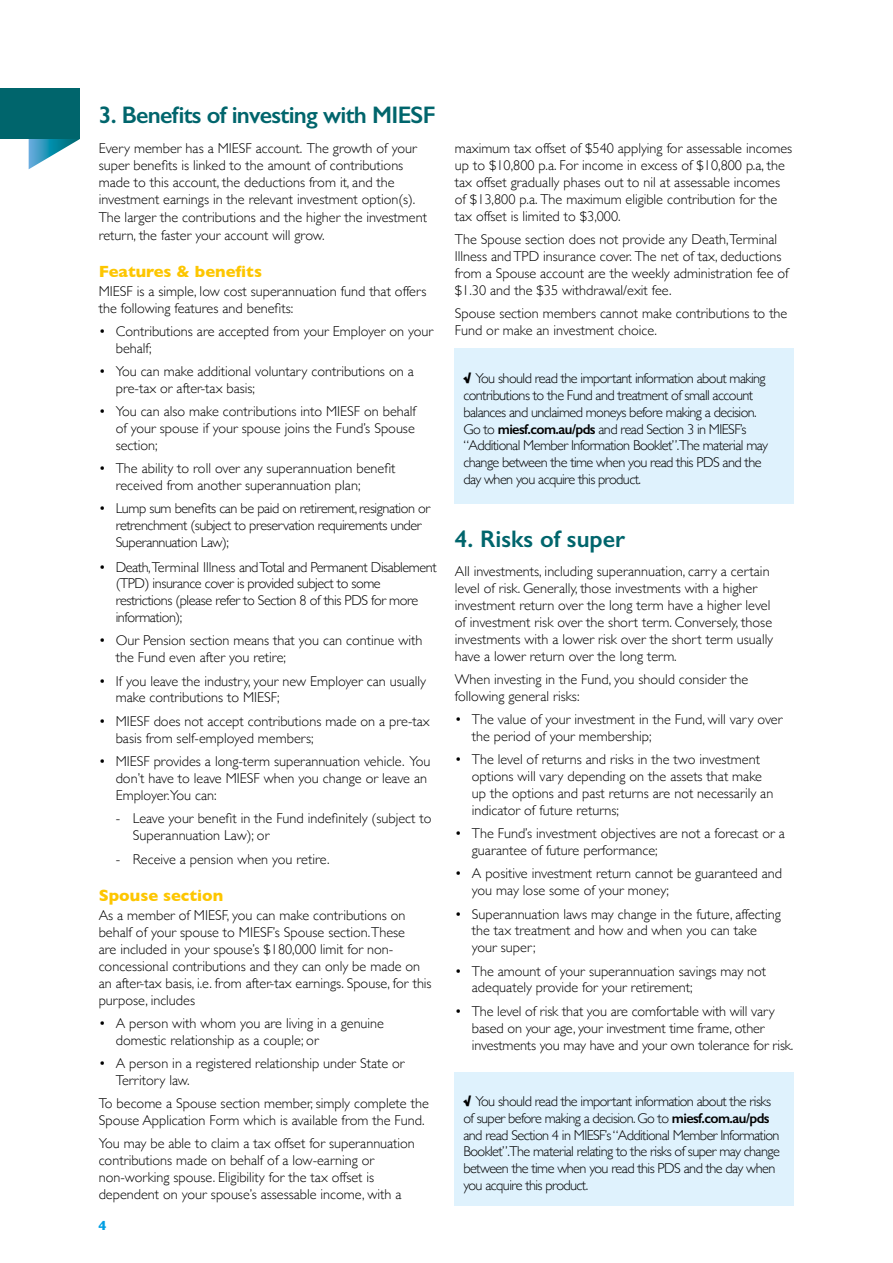
<style>
.page{position:relative;width:893px;height:1263px;background:#fff}
.page>*{position:absolute;margin:0;border:0;box-sizing:border-box;transform-origin:0 0}
.t1{font:600 24px "Gill Sans";letter-spacing:-.03em;color:#00656c}
.t2{font:600 24px "Gill Sans";color:#00656c}
.t3{font:700 16.5px "Gill Sans";color:#fdc600}
.t4{font:300 14.25px/16.8px "Gill Sans";color:#000}
.t5{font:300 14.25px/16.8px "Gill Sans";letter-spacing:-.04em;color:#000}
.t6{font:300 14.25px/16.8px "Gill Sans";letter-spacing:-.03em;color:#000}
.t7{font:700 13.5px "Gill Sans";color:#009fe3}
.s1{font-weight:800}
.s2{font-weight:600}
</style>
<div class="page">
<div style="left:455px;top:1071px;width:339px;height:134px;background:#dff2fd"></div>
<div style="left:455px;top:349px;width:339px;height:155px;background:#dff2fd"></div>
<svg style="left:29px;top:139px;width:51px;height:30px"></svg>
<div style="left:0;top:88px;width:80px;height:51px;background:#00656c"></div>
<h1 class="t1" style="left:99px;top:100px;width:338px">3. Benefits of investing with MIESF</h1>
<p class="t4" style="left:99px;top:139px;width:330px;line-height:17.4px">Every member has a MIESF account. The growth of your super benefits is linked to the amount of contributions made to this account, the deductions from it, and the investment earnings in the relevant investment option(s).<br>The larger the contributions and the higher the investment return, the faster your account will grow.</p>
<p class="t3" style="left:99px;top:258px;width:165px">Features &amp; benefits</p>
<p class="t4" style="left:99px;top:282px;width:329px">MIESF is a simple, low cost superannuation fund that offers the following features and benefits:</p>
<p class="t4" style="left:116px;top:322px;width:319px;text-indent:-17px">• Contributions are accepted from your Employer on your behalf;</p>
<p class="t4" style="left:116px;top:362px;width:299px;text-indent:-17px">• You can make additional voluntary contributions on a pre-tax or after-tax basis;</p>
<p class="t4" style="left:116px;top:402px;width:302px;text-align:justify;text-indent:-17px">• You can also make contributions into MIESF on behalf of your spouse if your spouse joins the Fund’s Spouse section;</p>
<p class="t4" style="left:116px;top:459px;width:281px;text-indent:-17px">• The ability to roll over any superannuation benefit received from another superannuation plan;</p>
<p class="t6" style="left:116px;top:500px;width:316px;text-indent:-17px">• Lump sum benefits can be paid on retirement, resignation or retrenchment (subject to preservation requirements under<br>Superannuation Law);</p>
<p class="t6" style="left:116px;top:558px;width:322px;text-indent:-17px">• Death,Terminal Illness and Total and Permanent Disablement (TPD) insurance cover is provided subject to some restrictions (please refer to Section 8 of this PDS for more information);</p>
<p class="t4" style="left:116px;top:632px;width:308px;text-indent:-17px">• Our Pension section means that you can continue with the Fund even after you retire;</p>
<p class="t4" style="left:116px;top:672px;width:312px;text-indent:-17px">• If you leave the industry, your new Employer can usually make contributions to MIESF;</p>
<p class="t4" style="left:116px;top:712px;width:315px;text-indent:-17px">• MIESF does not accept contributions made on a pre-tax basis from self-employed members;</p>
<p class="t4" style="left:116px;top:752px;width:316px;text-indent:-17px">• MIESF provides a long-term superannuation vehicle. You don’t have to leave MIESF when you change or leave an<br>Employer.You can:</p>
<p class="t4" style="left:133px;top:809px;width:300px;text-indent:-17px">- Leave your benefit in the Fund indefinitely (subject to<br>Superannuation Law); or</p>
<p class="t4" style="left:116px;top:850px;width:215px">- Receive a pension when you retire.</p>
<p class="t3" style="left:99px;top:882px;width:126px">Spouse section</p>
<p class="t4" style="left:99px;top:906px;width:334px">As a member of MIESF, you can make contributions on behalf of your spouse to MIESF’s Spouse section.These<br>are included in your spouse’s $180,000 limit for non&shy;concessional contributions and they can only be made on an after-tax basis, i.e. from after-tax earnings. Spouse, for this purpose, includes</p>
<p class="t4" style="left:116px;top:1014px;width:270px;text-indent:-17px">• A person with whom you are living in a genuine domestic relationship as a couple; or</p>
<p class="t4" style="left:116px;top:1054px;width:290px;text-indent:-17px">• A person in a registered relationship under State or<br>Territory law.</p>
<p class="t4" style="left:99px;top:1094px;width:332px">To become a Spouse section member, simply complete the<br>Spouse Application Form which is available from the Fund.</p>
<p class="t4" style="left:99px;top:1134px;width:318px">You may be able to claim a tax offset for superannuation contributions made on behalf of a low-earning or non-working spouse. Eligibility for the tax offset is dependent on your spouse’s assessable income, with a</p>
<p class="t7" style="left:99px;top:1214px;width:10px">4</p>
<p class="t4" style="left:455px;top:140px;width:339px">maximum tax offset of $540 applying for assessable incomes up to $10,800 p.a. For income in excess of $10,800 p.a, the tax offset gradually phases out to nil at assessable incomes of $13,800 p.a. The maximum eligible contribution for the tax offset is limited to $3,000.</p>
<p class="t4" style="left:455px;top:230px;width:335px">The Spouse section does not provide any Death,Terminal Illness and TPD insurance cover. The net of tax, deductions from a Spouse account are the weekly administration fee of $1.30 and the $35 withdrawal/exit fee.</p>
<p class="t4" style="left:455px;top:304px;width:334px">Spouse section members cannot make contributions to the<br>Fund or make an investment choice.</p>
<p class="t5" style="left:463px;top:369px;width:306px"><span class="s1">√</span> You should read the important information about making contributions to the Fund and treatment of small account balances and unclaimed moneys before making a decision.<br>Go to <span class="s2">miesf.com.au/pds</span> and read Section 3 in MIESF’s “Additional Member Information Booklet”.The material may change between the time when you read this PDS and the day when you acquire this product.</p>
<h1 class="t2" style="left:455px;top:524px;width:172px">4. Risks of super</h1>
<p class="t4" style="left:455px;top:563px;width:320px">All investments, including superannuation, carry a certain level of risk. Generally, those investments with a higher investment return over the long term have a higher level of investment risk over the short term. Conversely, those investments with a lower risk over the short term usually have a lower return over the long term.</p>
<p class="t4" style="left:455px;top:670px;width:295px">When investing in the Fund, you should consider the following general risks:</p>
<p class="t4" style="left:472px;top:710px;width:312px;text-indent:-17px">• The value of your investment in the Fund, will vary over the period of your membership;</p>
<p class="t4" style="left:472px;top:751px;width:303px;text-indent:-17px">• The level of returns and risks in the two investment options will vary depending on the assets that make up the options and past returns are not necessarily an indicator of future returns;</p>
<p class="t4" style="left:472px;top:824px;width:315px;text-indent:-17px">• The Fund’s investment objectives are not a forecast or a guarantee of future performance;</p>
<p class="t4" style="left:472px;top:865px;width:312px;text-indent:-17px">• A positive investment return cannot be guaranteed and you may lose some of your money;</p>
<p class="t4" style="left:472px;top:905px;width:311px;text-indent:-17px">• Superannuation laws may change in the future, affecting the tax treatment and how and when you can take your super;</p>
<p class="t4" style="left:472px;top:962px;width:296px;text-indent:-17px">• The amount of your superannuation savings may not adequately provide for your retirement;</p>
<p class="t4" style="left:472px;top:1002px;width:323px;line-height:17.2px;text-indent:-17px">• The level of risk that you are comfortable with will vary based on your age, your investment time frame, other investments you may have and your own tolerance for risk.</p>
<p class="t5" style="left:463px;top:1092px;width:318px"><span class="s1">√</span> You should read the important information about the risks of super before making a decision. Go to <span class="s2">miesf.com.au/pds </span>and read Section 4 in MIESF’s “Additional Member Information Booklet”.The material relating to the risks of super may change between the time when you read this PDS and the day when you acquire this product.</p>
</div>
